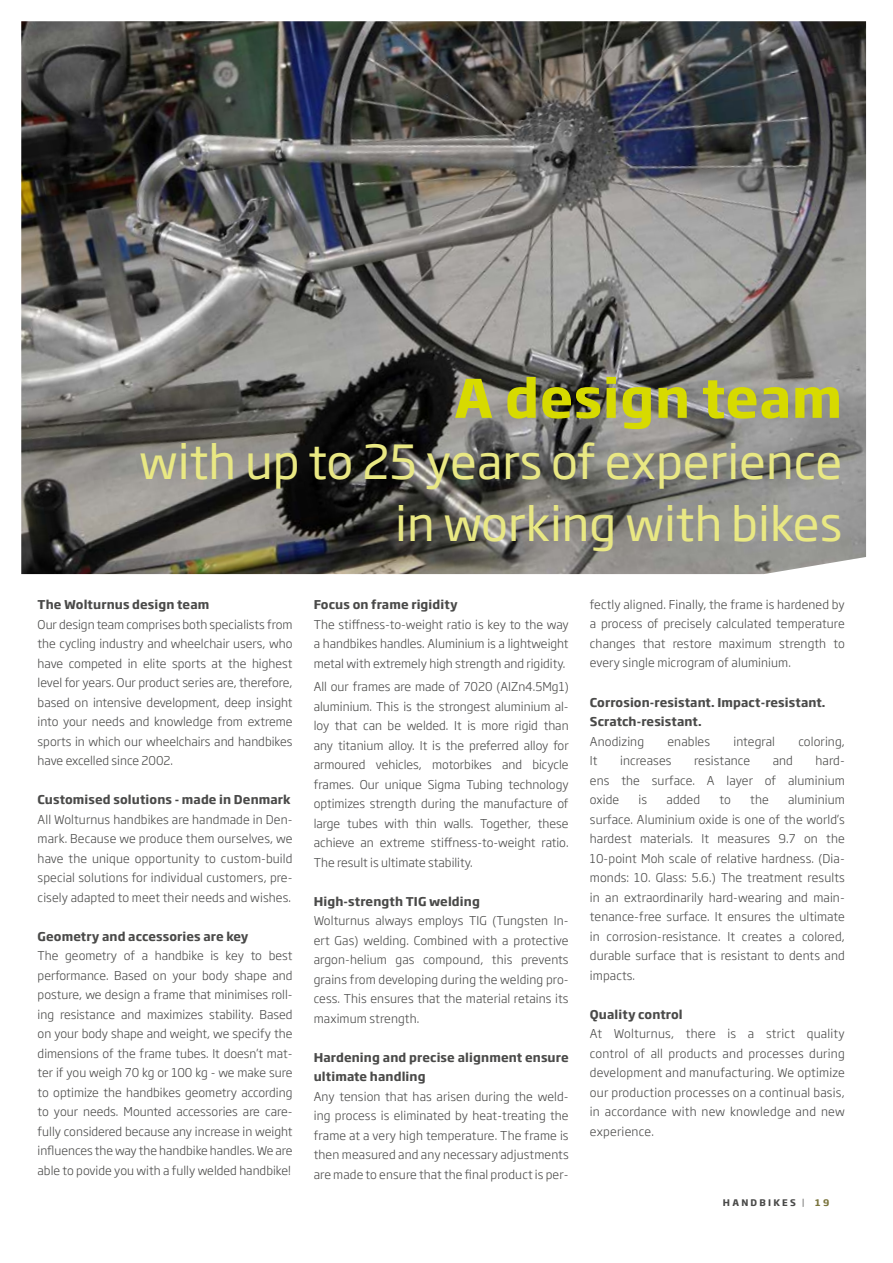
<style>
.page{position:relative;width:893px;height:1263px;background:#fff}
.page>*{position:absolute;margin:0;border:0;box-sizing:border-box;transform-origin:0 0}
.t1{font:700 52.5px "Soho Gothic Pro";letter-spacing:.01em;color:#d7da00}
.t2{font:46.5px/61.5px "Soho Gothic Pro";color:#e9e883;text-align:right}
.t3{font:300 12px/19.5px "Soho Gothic Pro";letter-spacing:.01em;color:#4a4a49;text-align:justify}
.t4{font:700 12px/19.5px "Soho Gothic Pro";letter-spacing:.01em;color:#4a4a49}
.t5{font:700 9px "Soho Gothic Pro";letter-spacing:.25em;color:#4a4a49}
.s1{color:#7b753e}
</style>
<div class="page">
<img style="left:21px;top:21px;width:845px;height:553px">
<h1 class="t1" style="left:454px;top:357px;width:390px">A design team</h1>
<h2 class="t2" style="left:139px;top:429px;width:705px">with up to 25 years of experience in working with bikes</h2>
<p class="t4" style="left:38px;top:594px;width:173px">The Wolturnus design team</p>
<p class="t3" style="left:38px;top:614px;width:256px">Our design team comprises both specialists from the cycling industry and wheelchair users, who have competed in elite sports at the highest level for years. Our product series are, therefore, based on intensive development, deep insight into your needs and knowledge from extreme sports in which our wheelchairs and handbikes have excelled since 2002.</p>
<p class="t4" style="left:38px;top:789px;width:255px">Customised solutions - made in Denmark</p>
<p class="t3" style="left:38px;top:809px;width:256px">All Wolturnus handbikes are handmade in Den&shy;mark. Because we produce them ourselves, we have the unique opportunity to custom-build special solutions for individual customers, pre&shy;cisely adapted to meet their needs and wishes.</p>
<p class="t4" style="left:38px;top:926px;width:212px">Geometry and accessories are key</p>
<p class="t3" style="left:38px;top:945px;width:256px">The geometry of a handbike is key to best performance. Based on your body shape and posture, we design a frame that minimises roll&shy;ing resistance and maximizes stability. Based on your body shape and weight, we specify the dimensions of the frame tubes. It doesn’t mat&shy;ter if you weigh 70 kg or 100 kg - we make sure to optimize the handbikes geometry according to your needs. Mounted accessories are care&shy;fully considered because any increase in weight influences the way the handbike handles. We are able to povide you with a fully welded handbike!</p>
<p class="t4" style="left:314px;top:594px;width:145px">Focus on frame rigidity</p>
<p class="t3" style="left:314px;top:614px;width:256px">The stiffness-to-weight ratio is key to the way a handbikes handles. Aluminium is a lightweight metal with extremely high strength and rigidity.</p>
<p class="t3" style="left:314px;top:676px;width:256px">All our frames are made of 7020 (AIZn4.5Mg1) aluminium. This is the strongest aluminium al&shy;loy that can be welded. It is more rigid than any titanium alloy. It is the preferred alloy for armoured vehicles, motorbikes and bicycle frames. Our unique Sigma Tubing technology optimizes strength during the manufacture of large tubes with thin walls. Together, these achieve an extreme stiffness-to-weight ratio.<br>The result is ultimate stability.</p>
<p class="t4" style="left:314px;top:891px;width:168px">High-strength TIG welding</p>
<p class="t3" style="left:314px;top:910px;width:256px">Wolturnus always employs TIG (Tungsten In&shy;ert Gas) welding. Combined with a protective argon-helium gas compound, this prevents grains from developing during the welding pro&shy;cess. This ensures that the material retains its maximum strength.</p>
<p class="t4" style="left:314px;top:1047px;width:256px">Hardening and precise alignment ensure ultimate handling</p>
<p class="t3" style="left:314px;top:1086px;width:256px">Any tension that has arisen during the weld&shy;ing process is eliminated by heat-treating the frame at a very high temperature. The frame is then measured and any necessary adjustments are made to ensure that the final product is per-</p>
<p class="t3" style="left:590px;top:594px;width:256px">fectly aligned. Finally, the frame is hardened by a process of precisely calculated temperature changes that restore maximum strength to every single microgram of aluminium.</p>
<p class="t4" style="left:590px;top:691px;width:237px">Corrosion-resistant. Impact-resistant.<br>Scratch-resistant.</p>
<p class="t3" style="left:590px;top:731px;width:56px">Anodizing</p>
<p class="t3" style="left:667px;top:731px;width:44px">enables</p>
<p class="t3" style="left:733px;top:731px;width:43px">integral</p>
<p class="t3" style="left:798px;top:731px;width:48px">coloring,</p>
<p class="t3" style="left:590px;top:750px;width:9px">It</p>
<p class="t3" style="left:620px;top:750px;width:53px">increases</p>
<p class="t3" style="left:694px;top:750px;width:57px">resistance</p>
<p class="t3" style="left:773px;top:750px;width:22px">and</p>
<p class="t3" style="left:590px;top:750px;width:256px;text-indent:226px">hard&shy;ens the surface. A layer of aluminium oxide</p>
<p class="t3" style="left:590px;top:789px;width:256px;text-indent:198px">aluminium surface. Aluminium oxide is one of the world’s hardest materials. It measures 9.7 on the 10-point Moh scale of relative hardness. (Dia&shy;monds: 10. Glass: 5.6.) The treatment results in an extraordinarily hard-wearing and main&shy;tenance-free surface. It ensures the ultimate in corrosion-resistance. It creates a colored, durable surface that is resistant to dents and impacts.</p>
<p class="t4" style="left:590px;top:1003px;width:94px">Quality control</p>
<p class="t3" style="left:590px;top:1023px;width:256px">At Wolturnus, there is a strict quality control of all products and processes during development and manufacturing. We optimize our production processes on a continual basis, in accordance with new knowledge and new experience.</p>
<p class="t3" style="left:639px;top:789px;width:10px">is</p>
<p class="t3" style="left:666px;top:789px;width:35px">added</p>
<p class="t3" style="left:719px;top:789px;width:13px">to</p>
<p class="t3" style="left:750px;top:789px;width:20px">the</p>
<p class="t5" style="left:723px;top:1196px;width:108px">HANDBIKES <sup>|</sup> <span class="s1">19</span></p>
</div>
